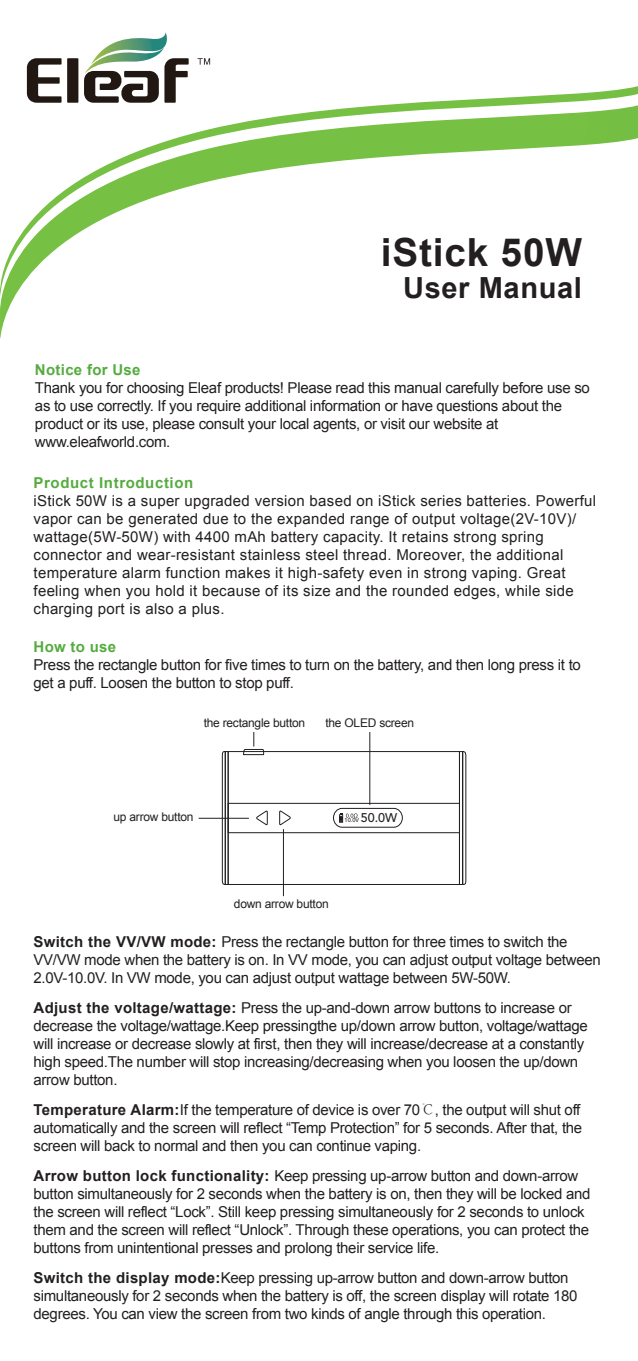
<style>
.page{position:relative;width:638px;height:1361px;background:#fff}
.page>*{position:absolute;margin:0;border:0;box-sizing:border-box;transform-origin:0 0}
.t1{font:700 38.7px "Arial";letter-spacing:.02em;color:#231f20}
.t2{font:700 29.1px "Arial";letter-spacing:.02em;color:#231f20}
.t3{font:15px/18px "Arial";letter-spacing:-.02em;color:#231f20}
.t4{font:15px/18px "Arial";letter-spacing:.02em;color:#231f20}
.t5{font:700 15px "Arial";letter-spacing:.04em;color:#56ab40}
.t6{font:700 15px "Arial";letter-spacing:.02em;color:#56ab40}
.t7{font:500 12.6px "Avenir LT Pro";color:#231f20}
.t8{font:12px "Arial";letter-spacing:-.02em;color:#231f20}
.t9{font:500 5.7px "Avenir LT Pro";color:#231f20}
.s1{font-weight:700}
.s2{font-family:"Adobe Song Std";font-weight:300}
</style>
<div class="page">
<svg style="left:0;top:86px;width:638px;height:213px"></svg>
<svg style="left:27px;top:58px;width:35px;height:45px"></svg>
<div style="left:67px;top:58px;width:11px;height:45px;background:#211814"></div>
<svg style="left:197px;top:58px;width:13px;height:7px"></svg>
<svg style="left:84px;top:32px;width:105px;height:71px"></svg>
<hr style="left:283px;top:829px;width:1px;height:67px;background:#231f20">
<hr style="left:369px;top:732px;width:1px;height:73px;background:#231f20">
<hr style="left:199px;top:818px;width:50px;height:1px;background:#231f20">
<svg style="left:243px;top:732px;width:21px;height:23px"></svg>
<div style="left:228px;top:751px;width:232px;height:134px;border:1px solid #231f20"></div>
<div style="left:225px;top:751px;width:4px;height:134px;border:1px solid #231f20"></div>
<svg style="left:221px;top:751px;width:5px;height:134px"></svg>
<svg style="left:463px;top:751px;width:4px;height:134px"></svg>
<div style="left:459px;top:751px;width:4px;height:134px;border:1px solid #231f20"></div>
<div style="left:228px;top:803px;width:232px;height:30px;border:1px solid #231f20"></div>
<svg style="left:256px;top:811px;width:12px;height:15px"></svg>
<svg style="left:279px;top:810px;width:12px;height:15px"></svg>
<svg style="left:339px;top:813px;width:18px;height:9px"></svg>
<div style="left:333px;top:808px;width:70px;height:19px;border:1px solid #231f20;border-radius:9px"></div>
<h1 class="t1" style="left:381px;top:226px;width:202px">iStick 50W</h1>
<h2 class="t2" style="left:403px;top:269px;width:180px">User Manual</h2>
<p class="t6" style="left:35px;top:360px;width:107px">Notice for Use</p>
<p class="t3" style="left:35px;top:379px;width:556px">Thank you for choosing Eleaf products! Please read this manual carefully before use so as to use correctly. If you require additional information or have questions about the product or its use, please consult your local agents, or visit our website at www.eleafworld.com.</p>
<p class="t5" style="left:34px;top:472px;width:161px">Product Introduction</p>
<p class="t4" style="left:34px;top:491px;width:564px">iStick 50W is a super upgraded version based on iStick series batteries. Powerful vapor can be generated due to the expanded range of output voltage(2V-10V)/ wattage(5W-50W) with 4400 mAh battery capacity. It retains strong spring connector and wear-resistant stainless steel thread. Moreover, the additional temperature alarm function makes it high-safety even in strong vaping. Great feeling when you hold it because of its size and the rounded edges, while side charging port is also a plus.</p>
<p class="t5" style="left:34px;top:637px;width:84px">How to use</p>
<p class="t3" style="left:34px;top:656px;width:549px">Press the rectangle button for five times to turn on the battery, and then long press it to get a puff. Loosen the button to stop puff.</p>
<p class="t8" style="left:204px;top:714px;width:103px">the rectangle button</p>
<p class="t8" style="left:325px;top:714px;width:90px">the OLED screen</p>
<p class="t8" style="left:114px;top:809px;width:82px">up arrow button</p>
<p class="t9" style="left:345px;top:817px;width:16px">10.0V</p>
<p class="t7" style="left:361px;top:810px;width:38px">50.0W</p>
<p class="t8" style="left:234px;top:896px;width:96px">down arrow button</p>
<p class="t3" style="left:34px;top:932px;width:569px"><span class="s1">Switch the VV/VW mode:</span> Press the rectangle button for three times to switch the<br>VV/VW mode when the battery is on. In VV mode, you can adjust output voltage between<br>2.0V-10.0V. In VW mode, you can adjust output wattage between 5W-50W.</p>
<p class="t3" style="left:34px;top:998px;width:556px"><span class="s1">Adjust the voltage/wattage:</span> Press the up-and-down arrow buttons to increase or decrease the voltage/wattage.Keep pressingthe up/down arrow button, voltage/wattage will increase or decrease slowly at first, then they will increase/decrease at a constantly high speed.The number will stop increasing/decreasing when you loosen the up/down arrow button.</p>
<p class="t3" style="left:34px;top:1100px;width:550px"><span class="s1">Temperature Alarm:</span>If the temperature of device is over 70<span class="s2">℃</span>, the output will shut off automatically and the screen will reflect “Temp Protection” for 5 seconds. After that, the screen will back to normal and then you can continue vaping.</p>
<p class="t3" style="left:34px;top:1166px;width:558px"><span class="s1">Arrow button lock functionality:</span> Keep pressing up-arrow button and down-arrow button simultaneously for 2 seconds when the battery is on, then they will be locked and the screen will reflect “Lock”. Still keep pressing simultaneously for 2 seconds to unlock them and the screen will reflect “Unlock”. Through these operations, you can protect the buttons from unintentional presses and prolong their service life.</p>
<p class="t3" style="left:34px;top:1268px;width:545px"><span class="s1">Switch the display mode:</span>Keep pressing up-arrow button and down-arrow button simultaneously for 2 seconds when the battery is off, the screen display will rotate 180 degrees. You can view the screen from two kinds of angle through this operation.</p>
</div>
